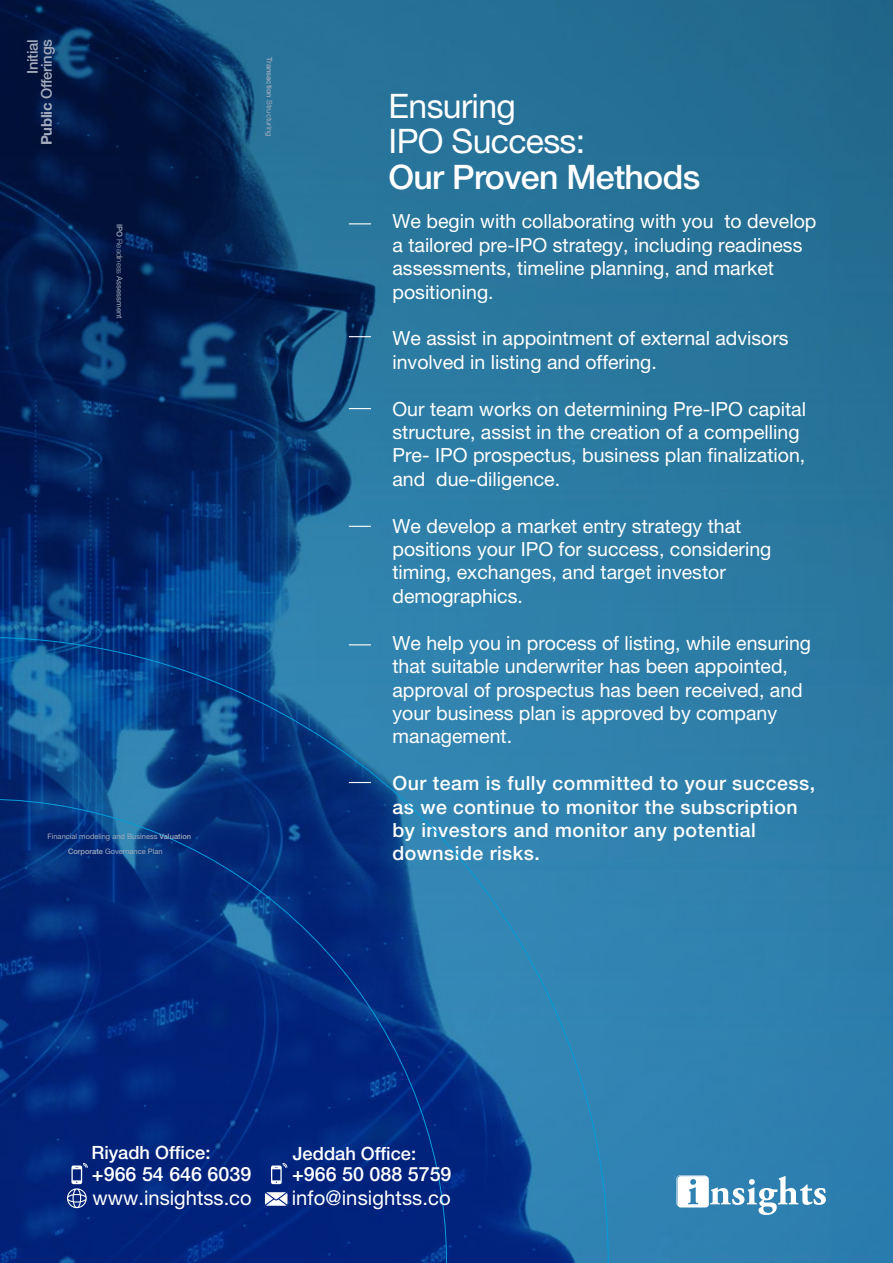
<style>
.page{position:relative;width:893px;height:1263px;background:#fff}
.page>*{position:absolute;margin:0;border:0;box-sizing:border-box;transform-origin:0 0}
.t1{font:33.75px/35.2px "Helvetica Neue LT Pro";letter-spacing:-.02em;color:#fff}
.t2{font:500 33.75px "Helvetica Neue LT Pro";letter-spacing:-.02em;color:#fff}
.t3{font:20.25px "Helvetica Neue LT Pro";letter-spacing:.005em;color:#fff}
.t4{font:500 19.65px "Helvetica Neue LT Pro";color:#fff}
.t5{font:19.5px/23.4px "Helvetica Neue LT Pro";color:#fff}
.t6{font:500 19.5px/23.4px "Helvetica Neue LT Pro";letter-spacing:.025em;color:#fff}
.t7{font:500 18.3px "Helvetica Neue LT Pro";color:#fff}
.t8{font:500 14.85px/14.2px "Helvetica Neue LT Pro";letter-spacing:-.02em;color:#a4abbd;text-align:right}
.t9{font:7.8px "Helvetica Neue LT Pro";color:#a4abbd}
.t10{font:7.5px "Helvetica Neue LT Pro";color:#a4abbd}
.t11{font:500 7.5px "Helvetica Neue LT Pro";color:#a4abbd}
.s1{font-weight:700}
.s2{font-weight:500}
.s3{font-weight:300}
.s4{font-weight:400}
</style>
<div class="page">
<img style="left:0;top:0;width:893px;height:1263px">
<svg style="left:349px;top:223px;width:22px;height:1px"></svg>
<svg style="left:349px;top:336px;width:22px;height:1px"></svg>
<svg style="left:349px;top:408px;width:22px;height:1px"></svg>
<svg style="left:349px;top:526px;width:22px;height:1px"></svg>
<svg style="left:0;top:637px;width:608px;height:626px;background:#12488f"></svg>
<svg style="left:67px;top:1163px;width:21px;height:45px"></svg>
<svg style="left:265px;top:1192px;width:22px;height:14px"></svg>
<svg style="left:271px;top:1163px;width:16px;height:21px"></svg>
<svg style="left:676px;top:1175px;width:150px;height:40px"></svg>
<p class="t8" style="left:25px;top:145px;width:108px;rotate:-90deg">Initial<br><span class="s1">Public</span> Offerings</p>
<p class="t9" style="left:124px;top:224px;width:96px;rotate:90deg"><span class="s2">IPO</span> <span class="s3">Readiness</span> Assessment</p>
<p class="t11" style="left:274px;top:57px;width:81px;rotate:90deg">Transaction <span class="s4">Structuring</span></p>
<p class="t10" style="left:47px;top:832px;width:145px">Financial modeling and Business <span class="s2">Valuation</span></p>
<p class="t10" style="left:68px;top:847px;width:96px"><span class="s2">Corporate</span> Governance Plan</p>
<h1 class="t1" style="left:389px;top:88px;width:198px">Ensuring<br>IPO Success:</h1>
<h1 class="t2" style="left:389px;top:156px;width:313px">Our Proven Methods</h1>
<p class="t5" style="left:392px;top:210px;width:425px">We begin with collaborating with you to develop a tailored pre-IPO strategy, including readiness assessments, timeline planning, and market positioning.</p>
<p class="t5" style="left:392px;top:327px;width:398px">We assist in appointment of external advisors involved in listing and offering.</p>
<p class="t5" style="left:392px;top:397px;width:415px">Our team works on determining Pre-IPO capital structure, assist in the creation of a compelling Pre- IPO prospectus, business plan finalization, and due-diligence.</p>
<p class="t5" style="left:392px;top:514px;width:380px">We develop a market entry strategy that positions your IPO for success, considering timing, exchanges, and target investor demographics.</p>
<p class="t5" style="left:392px;top:631px;width:420px">We help you in process of listing, while ensuring that suitable underwriter has been appointed, approval of prospectus has been received, and your business plan is approved by company management.</p>
<p class="t6" style="left:392px;top:771px;width:424px">Our team is fully committed to your success, as we continue to monitor the subscription by investors and monitor any potential downside risks.</p>
<p class="t7" style="left:91px;top:1142px;width:120px">Riyadh Office:</p>
<p class="t7" style="left:293px;top:1142px;width:125px">Jeddah Office:</p>
<p class="t4" style="left:92px;top:1162px;width:161px">+966 54 646 6039</p>
<p class="t4" style="left:292px;top:1162px;width:161px">+966 50 088 5759</p>
<p class="t3" style="left:93px;top:1185px;width:161px">www.insightss.co</p>
<p class="t3" style="left:292px;top:1185px;width:161px">info@insightss.co</p>
</div>
